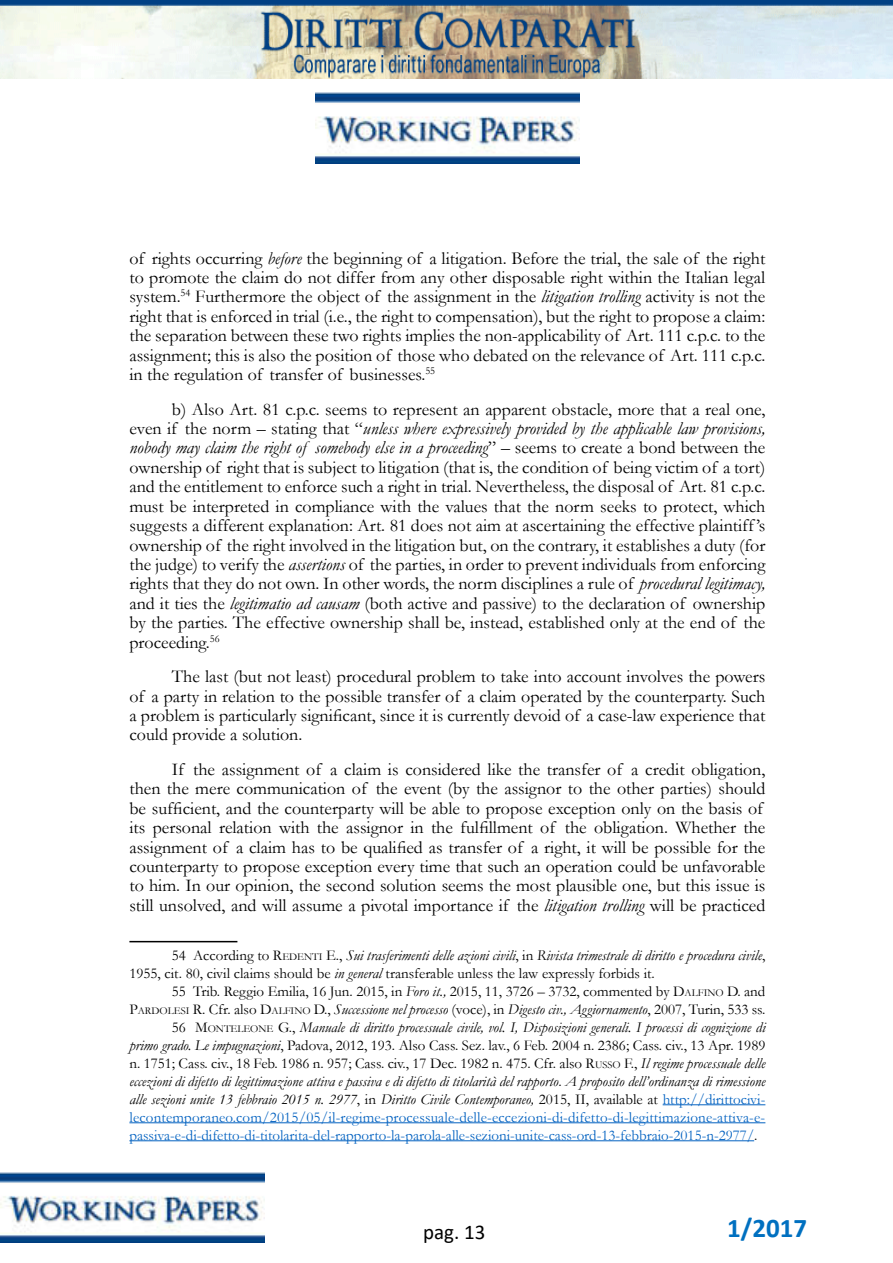
<style>
.page{position:relative;width:893px;height:1263px;background:#fff}
.page>*{position:absolute;margin:0;border:0;box-sizing:border-box;transform-origin:0 0}
.t1{font:700 27px "Calibri";color:#0070c0}
.t2{font:21px "Calibri";color:#000}
.t3{font:18px/19.4px "Garamond";color:#000;text-align:justify}
.t4{font:15px/18px "Garamond";color:#000}
.t5{font:italic 15px "Garamond";color:#000}
.t6{font:15px "Garamond";letter-spacing:.01em;color:#0563c1}
.s1{font-style:italic}
.s2{font-style:inherit}
.s3{font-size:10.5px}
.s4{font-style:normal}
.s5{font-style:normal;font-size:10.5px}
.s6{font-style:normal;color:#0563c1}
.s7{color:#000}
</style>
<div class="page">
<img style="left:0;top:0;width:893px;height:79px">
<img style="left:316px;top:92px;width:264px;height:71px">
<img style="left:0;top:1172px;width:264px;height:71px">
<hr style="left:129px;top:941px;width:108px;height:1px;background:#000">
<hr style="left:663px;top:1104px;width:102px;height:1px;background:#0563c1">
<hr style="left:129px;top:1122px;width:636px;height:1px;background:#0563c1">
<hr style="left:129px;top:1140px;width:625px;height:1px;background:#0563c1">
<p class="t3" style="left:129px;top:250px;width:637px">of rights occurring <span class="s1">before</span> the beginning of a litigation. Before the trial, the sale of the right to promote the claim do not differ from any other disposable right within the Italian legal system.<sup>54</sup> Furthermore the object of the assignment in the <span class="s1">litigation trolling</span> activity is not the right that is enforced in trial (i.e., the right to compensation), but the right to propose a claim: the separation between these two rights implies the non-applicability of Art. 111 c.p.c. to the assignment; this is also the position of those who debated on the relevance of Art. 111 c.p.c. in the regulation of transfer of businesses.<sup>55</sup></p>
<p class="t3" style="left:129px;top:399px;width:637px;text-indent:43px">b) Also Art. 81 c.p.c. seems to represent an apparent obstacle, more that a real one, even if the norm – stating that “<span class="s1">unless where expressively provided by the applicable law provisions, nobody may claim the right of somebody else in a proceeding</span>” – seems to create a bond between the ownership of right that is subject to litigation (that is, the condition of being victim of a tort) and the entitlement to enforce such a right in trial. Nevertheless, the disposal of Art. 81 c.p.c. must be interpreted in compliance with the values that the norm seeks to protect, which suggests a different explanation: Art. 81 does not aim at ascertaining the effective plaintiff ’s ownership of the right involved in the litigation but, on the contrary, it establishes a duty (for the judge) to verify the <span class="s1">assertions</span> of the parties, in order to prevent individuals from enforcing rights that they do not own. In other words, the norm disciplines a rule of <span class="s1">procedural legitimacy, </span>and it ties the <span class="s1">legitimatio ad causam</span> (both active and passive) to the declaration of ownership by the parties. The effective ownership shall be, instead, established only at the end of the proceeding.<sup>56</sup></p>
<p class="t3" style="left:129px;top:666px;width:637px;text-indent:43px">The last (but not least) procedural problem to take into account involves the powers of a party in relation to the possible transfer of a claim operated by the counterparty. Such a problem is particularly significant, since it is currently devoid of a case-law experience that could provide a solution.</p>
<p class="t3" style="left:129px;top:759px;width:637px;text-align:left;text-indent:43px">If the assignment of a claim is considered like the transfer of a credit obligation, then the mere communication of the event (by the assignor to the other parties) should be sufficient, and the counterparty will be able to propose exception only on the basis of its personal relation with the assignor in the fulfillment of the obligation. Whether the assignment of a claim has to be qualified as transfer of a right, it will be possible for the counterparty to propose exception every time that such an operation could be unfavorable to him. In our opinion, the second solution seems the most plausible one, but this issue is still unsolved, and will assume a pivotal importance if the <span class="s1">litigation trolling</span> will be practiced</p>
<p class="t4" style="left:129px;top:947px;width:637px;text-indent:43px">54 According to <span class="s2">R</span><span class="s3">EDENTI</span> <span class="s2">E.,</span> <span class="s1">Sui trasferimenti delle azioni civili</span>, in <span class="s1">Rivista trimestrale di diritto e procedura civile</span>,<br>1955, cit. 80, civil claims should be <span class="s1">in general</span> transferable unless the law expressly forbids it.</p>
<p class="t4" style="left:172px;top:981px;width:595px">55 Trib. Reggio Emilia, 16 Jun. 2015, in <span class="s1">Foro it.,</span> 2015, 11, 3726 – 3732, commented by <span class="s2">D</span><span class="s3">ALFINO</span> <span class="s2">D</span>. and</p>
<p class="t5" style="left:129px;top:999px;width:637px"><span class="s4">P</span><span class="s5">ARDOLESI</span> <span class="s4">R</span><span class="s4">. Cfr. also</span> <span class="s4">D</span><span class="s5">ALFINO</span> <span class="s4">D.</span><span class="s4">,</span> Successione nel processo <span class="s4">(voce), in</span> Digesto civ., Aggiornamento<span class="s4">, 2007, Turin, 533 ss.</span></p>
<p class="t5" style="left:172px;top:1017px;width:595px"><span class="s4">56</span> <span class="s4">M</span><span class="s5">ONTELEONE</span> <span class="s4">G</span><span class="s4">.,</span> Manuale di diritto processuale civile, vol. I, Disposizioni generali. I processi di cognizione di</p>
<p class="t4" style="left:129px;top:1035px;width:637px"><span class="s1">primo grado. Le impugnazioni</span>, Padova, 2012, 193. Also Cass. Sez. lav., 6 Feb. 2004 n. 2386; Cass. civ., 13 Apr. 1989</p>
<p class="t4" style="left:129px;top:1053px;width:637px">n. 1751; Cass. civ., 18 Feb. 1986 n. 957; Cass. civ., 17 Dec. 1982 n. 475. Cfr. also <span class="s2">R</span><span class="s3">USSO</span> <span class="s2">F.,</span> <span class="s1">Il regime processuale delle</span></p>
<p class="t5" style="left:129px;top:1071px;width:637px">eccezioni di difetto di legittimazione attiva e passiva e di difetto di titolarità del rapporto<span class="s4">.</span> A proposito dell’ordinanza di rimessione</p>
<p class="t5" style="left:129px;top:1089px;width:637px">alle sezioni unite 13 febbraio 2015 n. 2977<span class="s4">, in</span> Diritto Civile Contemporaneo, <span class="s4">2015, II, available at</span> <span class="s6">http://dirittocivi-</span></p>
<p class="t6" style="left:129px;top:1107px;width:637px">lecontemporaneo.com/2015/05/il-regime-processuale-delle-eccezioni-di-difetto-di-legittimazione-attiva-e-</p>
<p class="t6" style="left:129px;top:1125px;width:630px">passiva-e-di-difetto-di-titolarita-del-rapporto-la-parola-alle-sezioni-unite-cass-ord-13-febbraio-2015-n-2977/<span class="s7">.</span></p>
<p class="t2" style="left:423px;top:1225px;width:64px">pag. 13</p>
<h1 class="t1" style="left:727px;top:1218px;width:82px">1/2017</h1>
</div>
